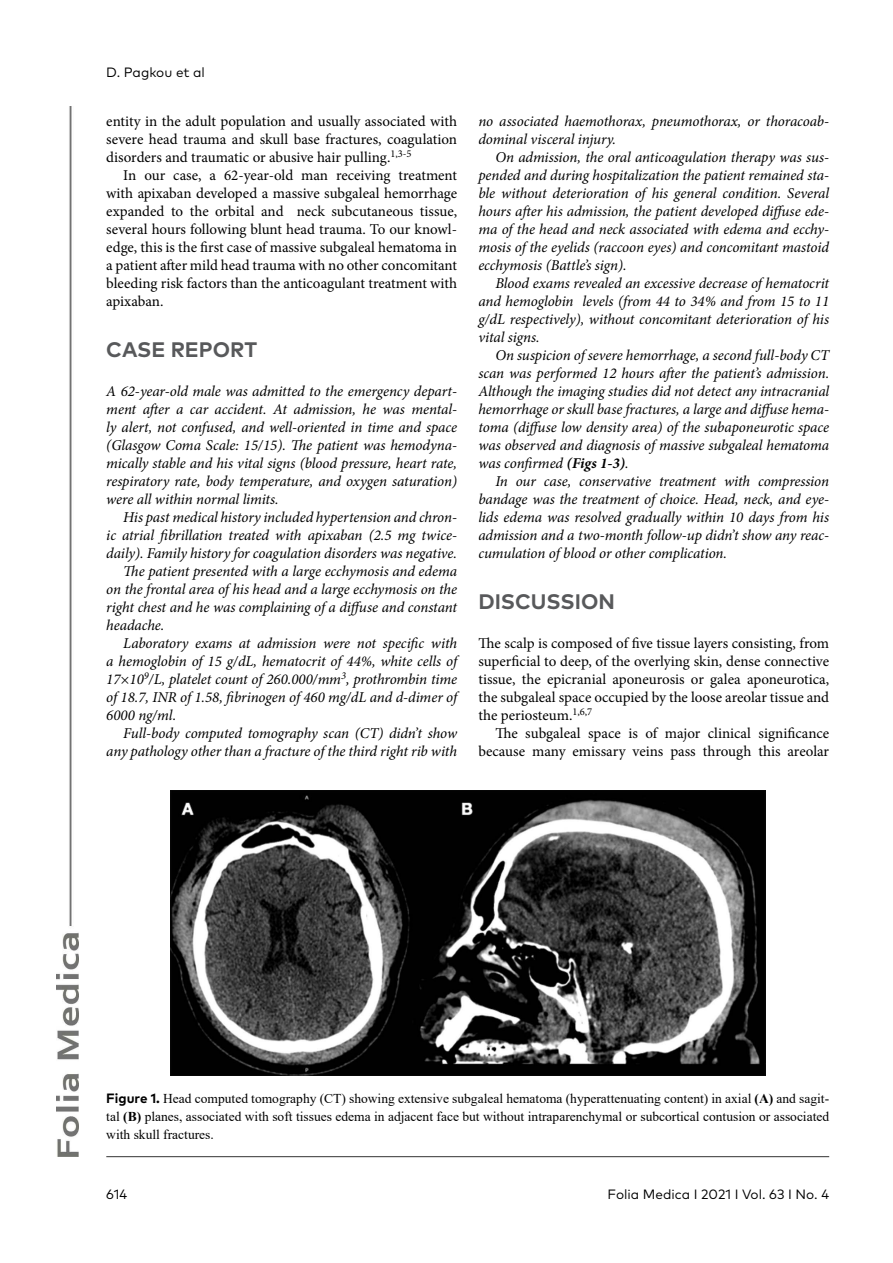
<style>
.page{position:relative;width:893px;height:1263px;background:#fff}
.page>*{position:absolute;margin:0;border:0;box-sizing:border-box;transform-origin:0 0}
.t1{font:700 21px "FF Mark Pro";color:#58595b}
.t2{font:italic 15px/18px "Minion Pro";letter-spacing:-.01em;color:#000;text-align:justify}
.t3{font:15px/18px "Minion Pro";color:#000;text-align:justify}
.t4{font:13.5px/18px "Times New Roman";color:#000;text-align:justify}
.t5{font:13.5px "FF Mark Pro";color:#000}
.s1{font-weight:700}
.s2{font-family:"FF Mark Pro";font-weight:700}
</style>
<div class="page">
<img style="left:57px;top:106px;width:22px;height:1051px">
<hr style="left:106px;top:1156px;width:723px;height:1px;background:#333">
<img style="left:170px;top:791px;width:595px;height:284px">
<p class="t5" style="left:106px;top:62px;width:100px">D. Pagkou et al</p>
<p class="t3" style="left:106px;top:112px;width:352px">entity in the adult population and usually associated with severe head trauma and skull base fractures, coagulation disorders and traumatic or abusive hair pulling.<sup>1,3-5</sup></p>
<p class="t3" style="left:106px;top:166px;width:352px;text-indent:17px">In our case, a 62-year-old man receiving treatment with apixaban developed a massive subgaleal hemorrhage expanded to the orbital and neck subcutaneous tissue, several hours following blunt head trauma. To our knowl&shy;edge, this is the first case of massive subgaleal hematoma in a patient after mild head trauma with no other concomitant bleeding risk factors than the anticoagulant treatment with apixaban.</p>
<h1 class="t1" style="left:106px;top:333px;width:152px">CASE REPORT</h1>
<p class="t2" style="left:106px;top:382px;width:352px">A 62-year-old male was admitted to the emergency depart&shy;ment after a car accident. At admission, he was mental&shy;ly alert, not confused, and well-oriented in time and space (Glasgow Coma Scale: 15/15). The patient was hemodyna&shy;mically stable and his vital signs (blood pressure, heart rate, respiratory rate, body temperature, and oxygen saturation) were all within normal limits.</p>
<p class="t2" style="left:123px;top:508px;width:335px">His past medical history included hypertension and chron-</p>
<p class="t2" style="left:106px;top:526px;width:352px">ic atrial fibrillation treated with apixaban (2.5 mg twice-</p>
<p class="t2" style="left:106px;top:544px;width:352px">daily). Family history for coagulation disorders was negative.</p>
<p class="t2" style="left:123px;top:562px;width:335px">The patient presented with a large ecchymosis and edema</p>
<p class="t2" style="left:106px;top:580px;width:352px">on the frontal area of his head and a large ecchymosis on the</p>
<p class="t2" style="left:106px;top:598px;width:352px">right chest and he was complaining of a diffuse and constant</p>
<p class="t2" style="left:106px;top:616px;width:60px">headache.</p>
<p class="t2" style="left:123px;top:634px;width:335px">Laboratory exams at admission were not specific with</p>
<p class="t2" style="left:106px;top:652px;width:352px">a hemoglobin of 15 g/dL, hematocrit of 44%, white cells of</p>
<p class="t2" style="left:106px;top:670px;width:352px">17×10<sup>9</sup>/L, platelet count of 260.000/mm<sup>3</sup>, prothrombin time</p>
<p class="t2" style="left:106px;top:688px;width:352px">of 18.7, INR of 1.58, fibrinogen of 460 mg/dL and d-dimer of</p>
<p class="t2" style="left:106px;top:706px;width:71px">6000 ng/ml.</p>
<p class="t2" style="left:123px;top:724px;width:335px">Full-body computed tomography scan (CT) didn’t show</p>
<p class="t2" style="left:106px;top:742px;width:352px">any pathology other than a fracture of the third right rib with</p>
<p class="t2" style="left:478px;top:112px;width:352px">no associated haemothorax, pneumothorax, or thoracoab&shy;dominal visceral injury.</p>
<p class="t2" style="left:478px;top:148px;width:352px;text-indent:17px">On admission, the oral anticoagulation therapy was sus&shy;pended and during hospitalization the patient remained sta&shy;ble without deterioration of his general condition. Several hours after his admission, the patient developed diffuse ede&shy;ma of the head and neck associated with edema and ecchy&shy;mosis of the eyelids (raccoon eyes) and concomitant mastoid ecchymosis (Battle’s sign).</p>
<p class="t2" style="left:478px;top:274px;width:352px;text-indent:17px">Blood exams revealed an excessive decrease of hematocrit and hemoglobin levels (from 44 to 34% and from 15 to 11 g/dL respectively), without concomitant deterioration of his vital signs.</p>
<p class="t2" style="left:478px;top:346px;width:352px;text-indent:17px">On suspicion of severe hemorrhage, a second full-body CT scan was performed 12 hours after the patient’s admission.<br>Although the imaging studies did not detect any intracranial hemorrhage or skull base fractures, a large and diffuse hema&shy;toma (diffuse low density area) of the subaponeurotic space was observed and diagnosis of massive subgaleal hematoma was confirmed <span class="s1">(Figs 1-3)</span>.</p>
<p class="t2" style="left:478px;top:472px;width:352px;text-indent:17px">In our case, conservative treatment with compression bandage was the treatment of choice. Head, neck, and eye&shy;lids edema was resolved gradually within 10 days from his admission and a two-month follow-up didn’t show any reac&shy;cumulation of blood or other complication.</p>
<h1 class="t1" style="left:478px;top:585px;width:138px">DISCUSSION</h1>
<p class="t3" style="left:478px;top:634px;width:352px">The scalp is composed of five tissue layers consisting, from superficial to deep, of the overlying skin, dense connective tissue, the epicranial aponeurosis or galea aponeurotica, the subgaleal space occupied by the loose areolar tissue and the periosteum.<sup>1,6,7</sup></p>
<p class="t3" style="left:478px;top:724px;width:352px;text-align:right">The subgaleal space is of major clinical significance because many emissary veins pass through this areolar</p>
<p class="t4" style="left:106px;top:1089px;width:724px"><span class="s2">Figure 1.</span> Head computed tomography (CT) showing extensive subgaleal hematoma (hyperattenuating content) in axial <span class="s1">(A)</span> and sagit&shy;tal <span class="s1">(B)</span> planes, associated with soft tissues edema in adjacent face but without intraparenchymal or subcortical contusion or associated with skull fractures.</p>
<p class="t5" style="left:106px;top:1184px;width:23px">614</p>
<p class="t5" style="left:607px;top:1184px;width:223px">Folia Medica I 2021 I Vol. 63 I No. 4</p>
</div>
